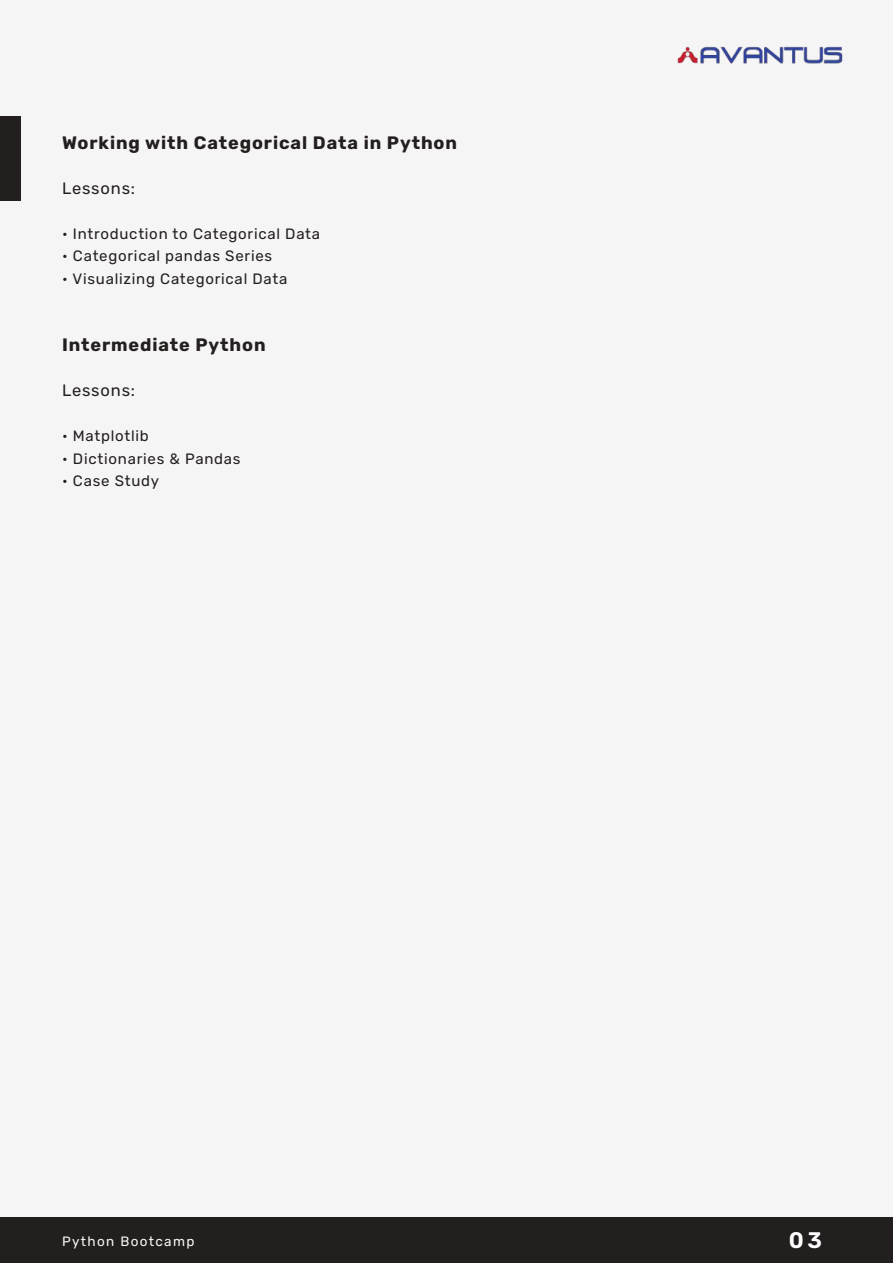
<style>
.page{position:relative;width:893px;height:1263px;background:#fff}
.page>*{position:absolute;margin:0;border:0;box-sizing:border-box;transform-origin:0 0}
.t1{font:600 22.5px "Rubik";color:#fff}
.t2{font:700 18px "Rubik";letter-spacing:.05em;color:#241f1f}
.t3{font:16.5px "Rubik";letter-spacing:.05em;color:#241f1f}
.t4{font:15px "Rubik";letter-spacing:.05em;color:#241f1f}
.t5{font:13.5px "Rubik";letter-spacing:.1em;color:#f6f5f5}
</style>
<div class="page">
<div style="left:0;top:1px;width:893px;height:1262px;background:#f6f5f5"></div>
<div style="left:0;top:116px;width:21px;height:85px;background:#241f1f"></div>
<div style="left:0;top:1218px;width:893px;height:45px;background:#241f1f"></div>
<img style="left:677px;top:46px;width:166px;height:18px">
<p class="t2" style="left:62px;top:132px;width:396px">Working with Categorical Data in Python</p>
<p class="t3" style="left:62px;top:179px;width:75px">Lessons:</p>
<p class="t4" style="left:62px;top:225px;width:260px">• Introduction to Categorical Data</p>
<p class="t4" style="left:62px;top:248px;width:212px">• Categorical pandas Series</p>
<p class="t4" style="left:62px;top:270px;width:227px">• Visualizing Categorical Data</p>
<p class="t2" style="left:62px;top:334px;width:205px">Intermediate Python</p>
<p class="t3" style="left:62px;top:381px;width:75px">Lessons:</p>
<p class="t4" style="left:62px;top:428px;width:88px">• Matplotlib</p>
<p class="t4" style="left:62px;top:450px;width:180px">• Dictionaries &amp; Pandas</p>
<p class="t4" style="left:62px;top:473px;width:99px">• Case Study</p>
<p class="t5" style="left:62px;top:1233px;width:134px">Python Bootcamp</p>
<h1 class="t1" style="left:789px;top:1228px;width:35px">03</h1>
</div>
